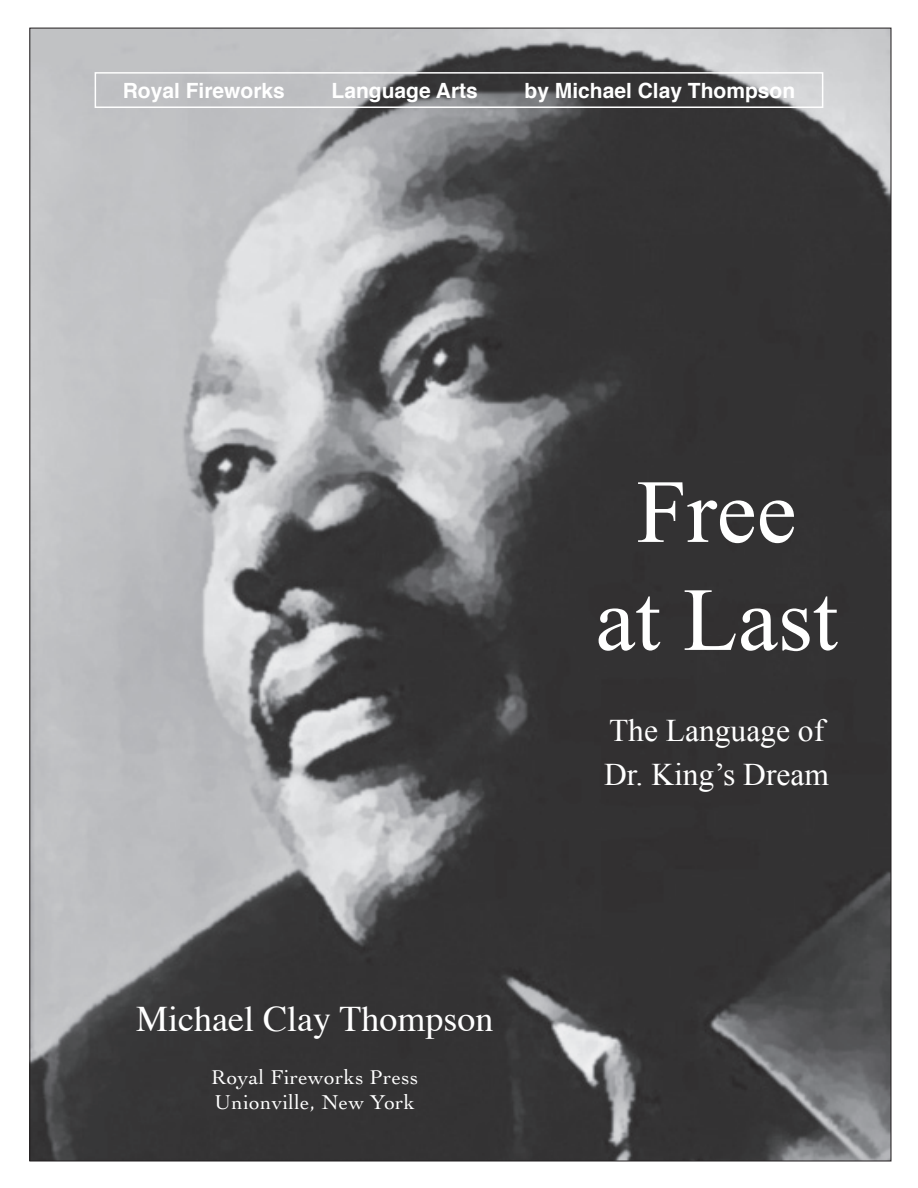
<style>
.page{position:relative;width:918px;height:1188px;background:#fff}
.page>*{position:absolute;margin:0;border:0;box-sizing:border-box;transform-origin:0 0}
.t1{font:90px "Times New Roman";color:#fff}
.t2{font:36px "Times";color:#fff}
.body{font:31.5px "Times New Roman";color:#fff}
.t3{font:700 21px "Helvetica";color:#fff}
.t4{font:21px "Cochin";letter-spacing:.02em;color:#fff}
</style>
<div class="page">
<img style="left:31px;top:30px;width:858px;height:1129px">
<div style="left:95px;top:72px;width:728px;height:36px;border:2px solid #fff"></div>
<p class="t3" style="left:123px;top:74px;width:164px">Royal Fireworks</p>
<p class="t3" style="left:332px;top:74px;width:148px">Language Arts</p>
<p class="t3" style="left:525px;top:74px;width:272px">by Michael Clay Thompson</p>
<p class="t1" style="left:637px;top:451px;width:161px">Free</p>
<p class="t1" style="left:595px;top:559px;width:244px">at Last</p>
<p class="t2" style="left:136px;top:985px;width:359px">Michael Clay Thompson</p>
<p class="t4" style="left:211px;top:1063px;width:209px">Royal Fireworks Press</p>
<p class="t4" style="left:215px;top:1088px;width:202px">Unionville, New York</p>
<p class="body" style="left:609px;top:709px;width:217px">The Language of</p>
<p class="body" style="left:604px;top:753px;width:226px">Dr. King’s Dream</p>
</div>
